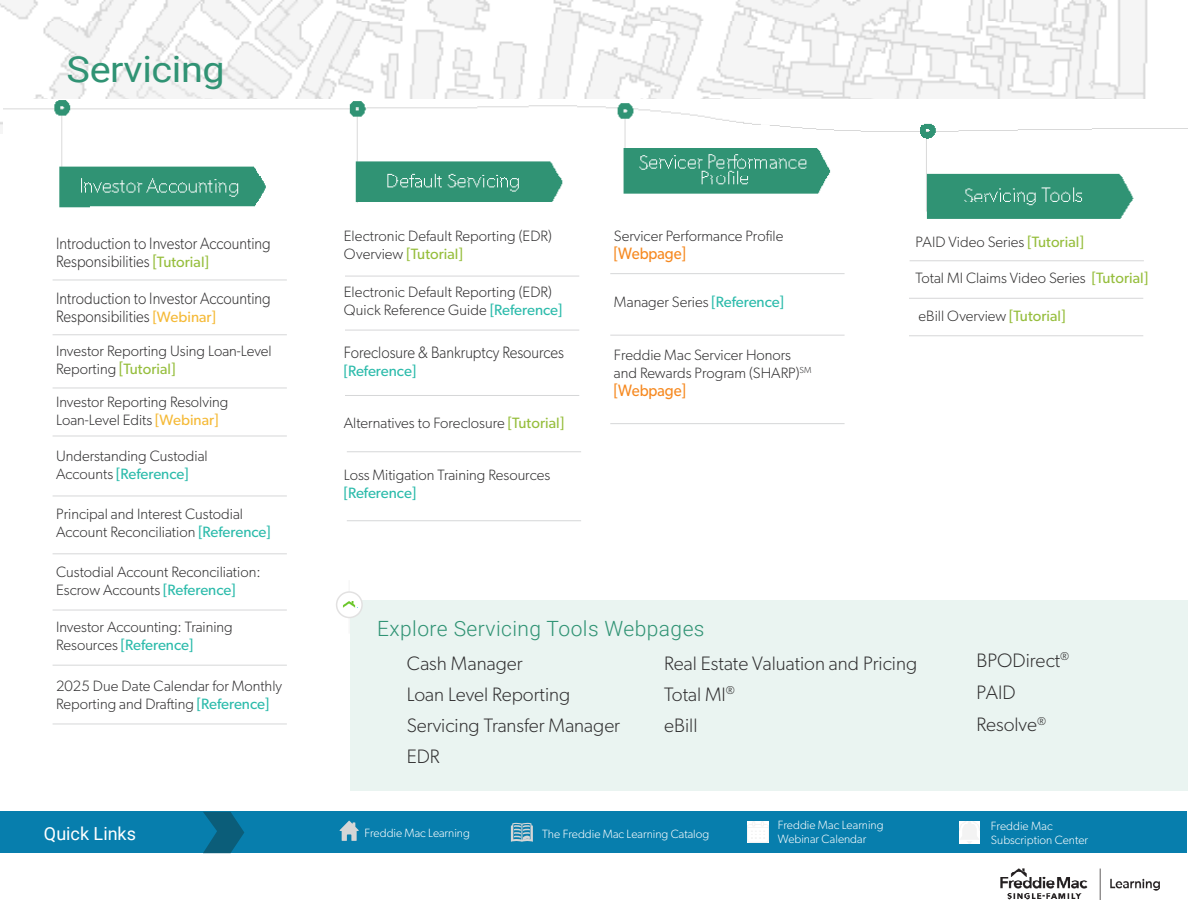
<style>
.page{position:relative;width:1188px;height:918px;background:#fff}
.page>*{position:absolute;margin:0;border:0;box-sizing:border-box;transform-origin:0 0}
.t1{font:36px "Roboto";letter-spacing:-.01em;color:#309374;scale:1.1 1}
.t2{font:300 21px "Roboto";letter-spacing:.02em;color:#309374}
.t3{font:300 19.5px/31px "Gibson";color:#313031}
.t4{font:18px "Roboto";color:#fff}
.t5{font:300 16.5px/18px "Gibson";color:#313031;scale:.91 1}
.t6{font:16.5px "Gibson";color:#f68920;scale:.91 1}
.t7{font:300 15px/18px "Gibson";color:#313031}
.t8{font:300 15px "Gibson";color:#323131}
.t9{font:15px "Gibson";color:#2cbbab}
.t10{font:300 12px/14.4px "Gibson";color:#fff}
.s1{font-weight:400;color:#96be3d}
.s2{font-weight:400;font-size:15px;color:#96be3d}
.s3{font-weight:400;font-size:15px;color:#f5ba38}
.s4{font-weight:400;font-size:16.5px;color:#96be3d}
.s5{font-weight:400;color:#f5ba38}
.s6{font-weight:400;color:#2cbbab}
</style>
<div class="page">
<div style="left:0;top:812px;width:1187px;height:41px;background:#077ead"></div>
<img style="left:748px;top:821px;width:21px;height:22px">
<svg style="left:340px;top:821px;width:19px;height:20px"></svg>
<svg style="left:511px;top:823px;width:22px;height:19px"></svg>
<svg style="left:203px;top:812px;width:41px;height:41px"></svg>
<img style="left:1001px;top:869px;width:158px;height:30px">
<img style="left:960px;top:821px;width:19px;height:22px">
<svg style="left:960px;top:843px;width:19px;height:1px"></svg>
<img style="left:0;top:0;width:1148px;height:125px">
<img style="left:3px;top:100px;width:1185px;height:119px">
<hr style="left:610px;top:273px;width:235px;height:1px;background:#d6d7d8">
<hr style="left:610px;top:335px;width:235px;height:1px;background:#d6d7d8">
<hr style="left:610px;top:423px;width:235px;height:1px;background:#d6d7d8">
<hr style="left:53px;top:280px;width:234px;height:1px;background:#d6d7d8">
<hr style="left:53px;top:388px;width:234px;height:1px;background:#d6d7d8">
<hr style="left:53px;top:496px;width:234px;height:1px;background:#d6d7d8">
<hr style="left:345px;top:276px;width:234px;height:1px;background:#d6d7d8">
<hr style="left:345px;top:330px;width:234px;height:1px;background:#d6d7d8">
<hr style="left:345px;top:395px;width:234px;height:1px;background:#d6d7d8">
<hr style="left:910px;top:260px;width:234px;height:1px;background:#d6d7d8">
<div style="left:350px;top:600px;width:838px;height:190px;background:#eaf4f1"></div>
<hr style="left:349px;top:580px;width:1px;height:54px;background:#f4f4f4">
<div style="left:337px;top:592px;width:25px;height:26px;background:#fff;border-radius:50%"></div>
<div style="left:336px;top:591px;width:27px;height:27px;border:2px solid #e2e1e1;border-radius:50%"></div>
<hr style="left:53px;top:553px;width:234px;height:1px;background:#d6d7d8">
<hr style="left:53px;top:610px;width:234px;height:1px;background:#d6d7d8">
<hr style="left:53px;top:334px;width:234px;height:1px;background:#d6d7d8">
<hr style="left:53px;top:436px;width:234px;height:1px;background:#d6d7d8">
<hr style="left:347px;top:451px;width:234px;height:1px;background:#d6d7d8">
<hr style="left:347px;top:520px;width:234px;height:1px;background:#d6d7d8">
<img style="left:343px;top:602px;width:13px;height:6px">
<hr style="left:909px;top:298px;width:234px;height:1px;background:#d6d7d8">
<hr style="left:909px;top:335px;width:234px;height:1px;background:#d6d7d8">
<hr style="left:53px;top:665px;width:234px;height:1px;background:#d6d7d8">
<hr style="left:53px;top:724px;width:234px;height:1px;background:#d6d7d8">
<h1 class="t1" style="left:67px;top:44px;width:145px">Servicing</h1>
<p class="t5" style="left:56px;top:234px;width:237px">Introduction to Investor Accounting<br>Responsibilities <span class="s1">[</span><span class="s2">Tutorial]</span></p>
<p class="t5" style="left:56px;top:289px;width:237px">Introduction to Investor Accounting<br>Responsibilities <span class="s3">[Webinar]</span></p>
<p class="t7" style="left:56px;top:341px;width:217px">Investor Reporting Using Loan-Level<br>Reporting <span class="s4">[</span><span class="s1">Tutorial]</span></p>
<p class="t7" style="left:56px;top:393px;width:174px">Investor Reporting Resolving<br>Loan-Level Edits <span class="s5">[Webinar]</span></p>
<p class="t7" style="left:56px;top:447px;width:153px">Understanding Custodial<br>Accounts <span class="s6">[Reference]</span></p>
<p class="t7" style="left:56px;top:505px;width:216px">Principal and Interest Custodial<br>Account Reconciliation <span class="s6">[Reference]</span></p>
<p class="t7" style="left:56px;top:562px;width:206px">Custodial Account Reconciliation:<br>Escrow Accounts <span class="s6">[Reference]</span></p>
<p class="t7" style="left:56px;top:617px;width:178px">Investor Accounting: Training<br>Resources <span class="s6">[Reference]</span></p>
<p class="t7" style="left:56px;top:676px;width:228px">2025 Due Date Calendar for Monthly<br>Reporting and Drafting <span class="s6">[Reference]</span></p>
<p class="t7" style="left:344px;top:227px;width:210px">Electronic Default Reporting (EDR)<br>Overview <span class="s1">[Tutorial]</span></p>
<p class="t7" style="left:344px;top:283px;width:220px">Electronic Default Reporting (EDR)<br>Quick Reference Guide <span class="s6">[Reference]</span></p>
<p class="t5" style="left:344px;top:343px;width:244px">Foreclosure &amp; Bankruptcy Resources</p>
<p class="t9" style="left:344px;top:361px;width:74px">[Reference]</p>
<p class="t7" style="left:344px;top:414px;width:222px">Alternatives to Foreclosure <span class="s1">[Tutorial]</span></p>
<p class="t7" style="left:344px;top:466px;width:208px">Loss Mitigation Training Resources</p>
<p class="t9" style="left:344px;top:484px;width:74px">[Reference]</p>
<p class="t7" style="left:614px;top:227px;width:171px">Servicer Performance Profile</p>
<p class="t6" style="left:614px;top:244px;width:81px">[Webpage]</p>
<p class="t7" style="left:614px;top:292px;width:171px">Manager Series <span class="s6">[Reference]</span></p>
<p class="t7" style="left:614px;top:346px;width:199px">Freddie Mac Servicer Honors and Rewards Program (SHARP)<sup>SM</sup></p>
<p class="t6" style="left:614px;top:381px;width:81px">[Webpage]</p>
<h2 class="t2" style="left:377px;top:613px;width:329px">Explore Servicing Tools Webpages</h2>
<p class="t8" style="left:916px;top:233px;width:170px">PAID Video Series <span class="s1">[Tutorial]</span></p>
<p class="t8" style="left:916px;top:268px;width:234px">Total MI Claims Video Series <span class="s1">[Tutorial]</span></p>
<p class="t8" style="left:919px;top:307px;width:148px">eBill Overview <span class="s1">[Tutorial]</span></p>
<h3 class="t3" style="left:407px;top:648px;width:215px">Cash Manager<br>Loan Level Reporting<br>Servicing Transfer Manager<br>EDR</h3>
<h3 class="t3" style="left:664px;top:647px;width:254px">Real Estate Valuation and Pricing<br>Total MI<sup>®<br></sup>eBill</h3>
<h3 class="t3" style="left:977px;top:644px;width:94px;line-height:32.2px">BPODirect<sup>®<br></sup>PAID<br>Resolve<sup>®</sup></h3>
<p class="t10" style="left:364px;top:826px;width:107px">Freddie Mac Learning</p>
<p class="t10" style="left:778px;top:817px;width:107px">Freddie Mac Learning<br>Webinar Calendar</p>
<p class="t4" style="left:44px;top:821px;width:94px">Quick Links</p>
<p class="t10" style="left:542px;top:826px;width:169px">The Freddie Mac Learning Catalog</p>
<p class="t10" style="left:991px;top:819px;width:99px">Freddie Mac<br>Subscription Center</p>
</div>
